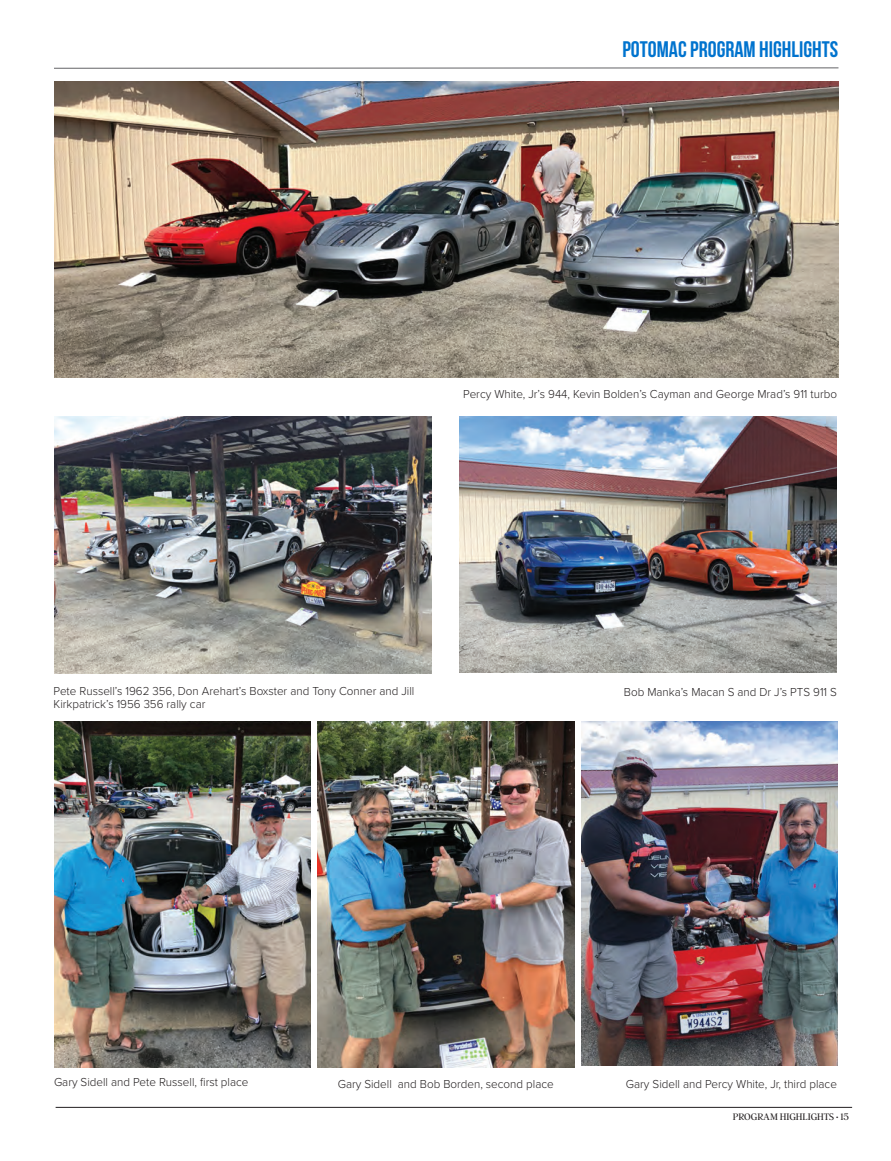
<style>
.page{position:relative;width:891px;height:1161px;background:#fff}
.page>*{position:absolute;margin:0;border:0;box-sizing:border-box;transform-origin:0 0}
.t1{font:22.5px "Bebas Neue";color:#0073ce}
.t2{font:300 12px/13.5px "Proxima Nova";color:#231f20}
.t3{font:300 10.5px "Argent CF";letter-spacing:-.01em;color:#231f20}
</style>
<div class="page">
<hr style="left:56px;top:1107px;width:796px;height:1px;background:#231f20">
<hr style="left:54px;top:68px;width:785px;height:1px;background:#636366">
<img style="left:54px;top:81px;width:784px;height:297px">
<img style="left:54px;top:722px;width:256px;height:345px">
<img style="left:318px;top:722px;width:256px;height:345px">
<img style="left:581px;top:721px;width:257px;height:345px">
<img style="left:459px;top:417px;width:378px;height:256px">
<img style="left:54px;top:416px;width:378px;height:257px">
<p class="t1" style="left:622px;top:37px;width:217px">POTOMAC PROGRAM HIGHLIGHTS</p>
<p class="t2" style="left:463px;top:386px;width:375px">Percy White, Jr’s 944, Kevin Bolden’s Cayman and George Mrad’s 911 turbo</p>
<p class="t2" style="left:54px;top:683px;width:362px">Pete Russell’s 1962 356, Don Arehart’s Boxster and Tony Conner and Jill<br>Kirkpatrick’s 1956 356 rally car</p>
<p class="t2" style="left:624px;top:684px;width:215px">Bob Manka’s Macan S and Dr J’s PTS 911 S</p>
<p class="t2" style="left:54px;top:1075px;width:196px">Gary Sidell and Pete Russell, first place</p>
<p class="t2" style="left:338px;top:1077px;width:218px">Gary Sidell and Bob Borden, second place</p>
<p class="t2" style="left:626px;top:1077px;width:213px">Gary Sidell and Percy White, Jr, third place</p>
<p class="t3" style="left:733px;top:1112px;width:118px">PROGRAM HIGHLIGHTS <sup>.</sup> 15</p>
</div>
